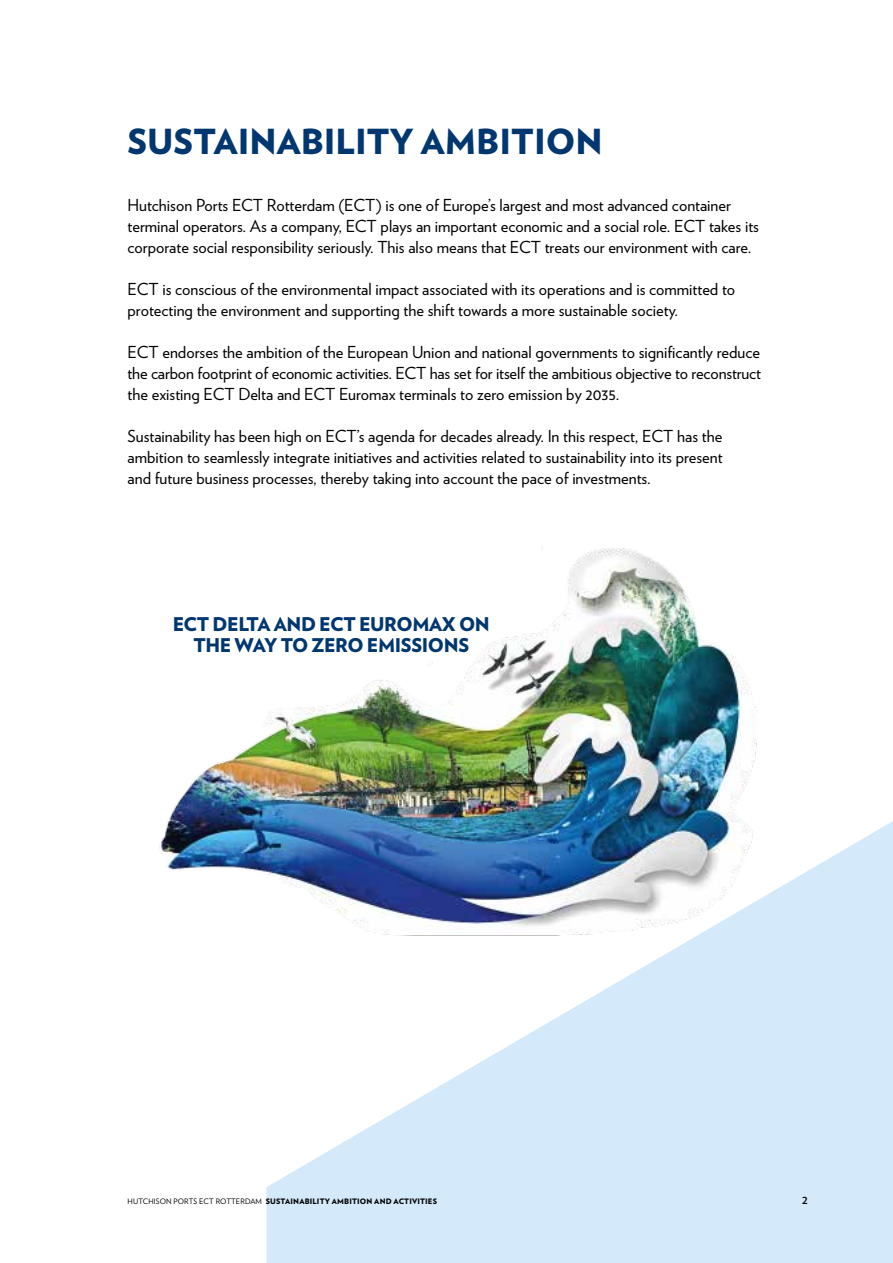
<style>
.page{position:relative;width:893px;height:1263px;background:#fff}
.page>*{position:absolute;margin:0;border:0;box-sizing:border-box;transform-origin:0 0}
.t1{font:900 34.5px "Verlag";color:#003770}
.t2{font:900 18.9px/21.1px "Verlag";letter-spacing:-.02em;color:#003770;text-align:center}
.t3{font:16.5px/21px "Verlag";color:#000}
.t4{font:700 9.75px "Verlag";color:#000}
.t5{font:900 7.5px "Verlag";letter-spacing:.02em;color:#000}
.s1{font-weight:400}
</style>
<div class="page">
<svg style="left:266px;top:821px;width:627px;height:442px;fill:#d4e9fa"></svg>
<img style="left:159px;top:547px;width:600px;height:389px">
<h1 class="t1" style="left:128px;top:113px;width:477px">SUSTAINABILITY AMBITION</h1>
<p class="t3" style="left:128px;top:194px;width:633px">Hutchison Ports ECT Rotterdam (ECT) is one of Europe’s largest and most advanced container terminal operators. As a company, ECT plays an important economic and a social role. ECT takes its corporate social responsibility seriously. This also means that ECT treats our environment with care.</p>
<p class="t3" style="left:128px;top:278px;width:609px">ECT is conscious of the environmental impact associated with its operations and is committed to protecting the environment and supporting the shift towards a more sustainable society.</p>
<p class="t3" style="left:128px;top:341px;width:635px;text-align:justify">ECT endorses the ambition of the European Union and national governments to significantly reduce the carbon footprint of economic activities. ECT has set for itself the ambitious objective to reconstruct the existing ECT Delta and ECT Euromax terminals to zero emission by 2035.</p>
<p class="t3" style="left:128px;top:425px;width:597px;text-align:justify">Sustainability has been high on ECT’s agenda for decades already. In this respect, ECT has the ambition to seamlessly integrate initiatives and activities related to sustainability into its present and future business processes, thereby taking into account the pace of investments.</p>
<p class="t2" style="left:173px;top:613px;width:319px">ECT DELTA AND ECT EUROMAX ON<br>THE WAY TO ZERO EMISSIONS</p>
<p class="t5" style="left:128px;top:1195px;width:311px"><span class="s1">HUTCHISON PORTS ECT ROTTERDAM</span> SUSTAINABILITY AMBITION AND ACTIVITIES</p>
<p class="t4" style="left:802px;top:1192px;width:7px">2</p>
</div>
